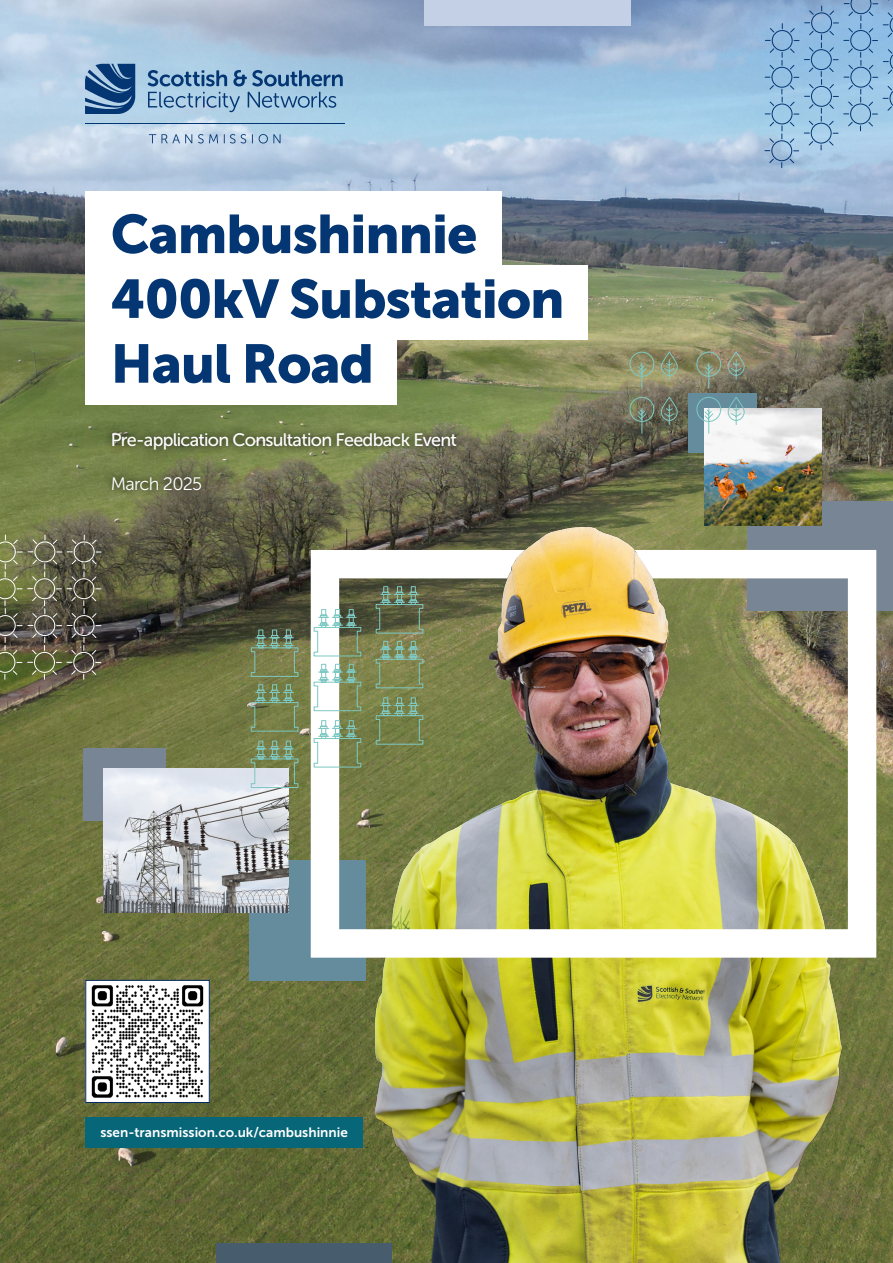
<style>
.page{position:relative;width:893px;height:1263px;background:#fff}
.page>*{position:absolute;margin:0;border:0;box-sizing:border-box;transform-origin:0 0}
.t1{font:54px/64.8px "Museo Sans 900";letter-spacing:-.02em;color:#043673}
.t2{font:18px "Museo Sans 500";letter-spacing:-.04em;color:#fff}
.t3{font:18px "Museo Sans 300";letter-spacing:-.04em;color:#fff}
.t4{font:13.5px "Museo Sans 700";color:#fff}
</style>
<div class="page">
<img style="left:0;top:0;width:893px;height:419px">
<svg style="left:85px;top:64px;width:50px;height:50px;background:#3c6798"></svg>
<svg style="left:148px;top:70px;width:79px;height:16px"></svg>
<svg style="left:233px;top:70px;width:110px;height:16px;background:#658fb6"></svg>
<svg style="left:148px;top:92px;width:92px;height:20px;background:#8fb2d0"></svg>
<svg style="left:248px;top:92px;width:88px;height:16px"></svg>
<hr style="left:85px;top:123px;width:260px;height:1px;background:#043673">
<svg style="left:149px;top:134px;width:43px;height:9px"></svg>
<svg style="left:198px;top:134px;width:20px;height:9px"></svg>
<svg style="left:224px;top:134px;width:22px;height:9px"></svg>
<svg style="left:259px;top:134px;width:21px;height:9px"></svg>
<div style="left:85px;top:191px;width:417px;height:84px;background:#fff"></div>
<div style="left:85px;top:265px;width:502px;height:75px;background:#fff"></div>
<div style="left:85px;top:319px;width:311px;height:85px;background:#fff"></div>
<div style="left:688px;top:393px;width:69px;height:60px;background:#648c9c"></div>
<img style="left:745px;top:409px;width:76px;height:10px">
<svg style="left:696px;top:351px;width:49px;height:38px;background:#84866d"></svg>
<svg style="left:629px;top:351px;width:49px;height:38px;background:#919471"></svg>
<svg style="left:629px;top:396px;width:49px;height:23px"></svg>
<svg style="left:696px;top:397px;width:49px;height:22px"></svg>
<div style="left:424px;top:0;width:206px;height:26px;background:#c4d0e5"></div>
<svg style="left:764px;top:0;width:129px;height:168px;background:#91badc"></svg>
<img style="left:0;top:419px;width:893px;height:844px">
<img style="left:311px;top:550px;width:565px;height:408px">
<svg style="left:250px;top:586px;width:174px;height:202px;background:#86916e"></svg>
<h1 class="t1" style="left:111px;top:202px;width:455px">Cambushinnie<br>400kV Substation<br>Haul Road</h1>
<p class="t2" style="left:111px;top:430px;width:348px">Pre-application Consultation Feedback Event</p>
<p class="t3" style="left:111px;top:474px;width:93px">March 2025</p>
<p class="t4" style="left:100px;top:1125px;width:249px">ssen-transmission.co.uk/cambushinnie</p>
</div>
